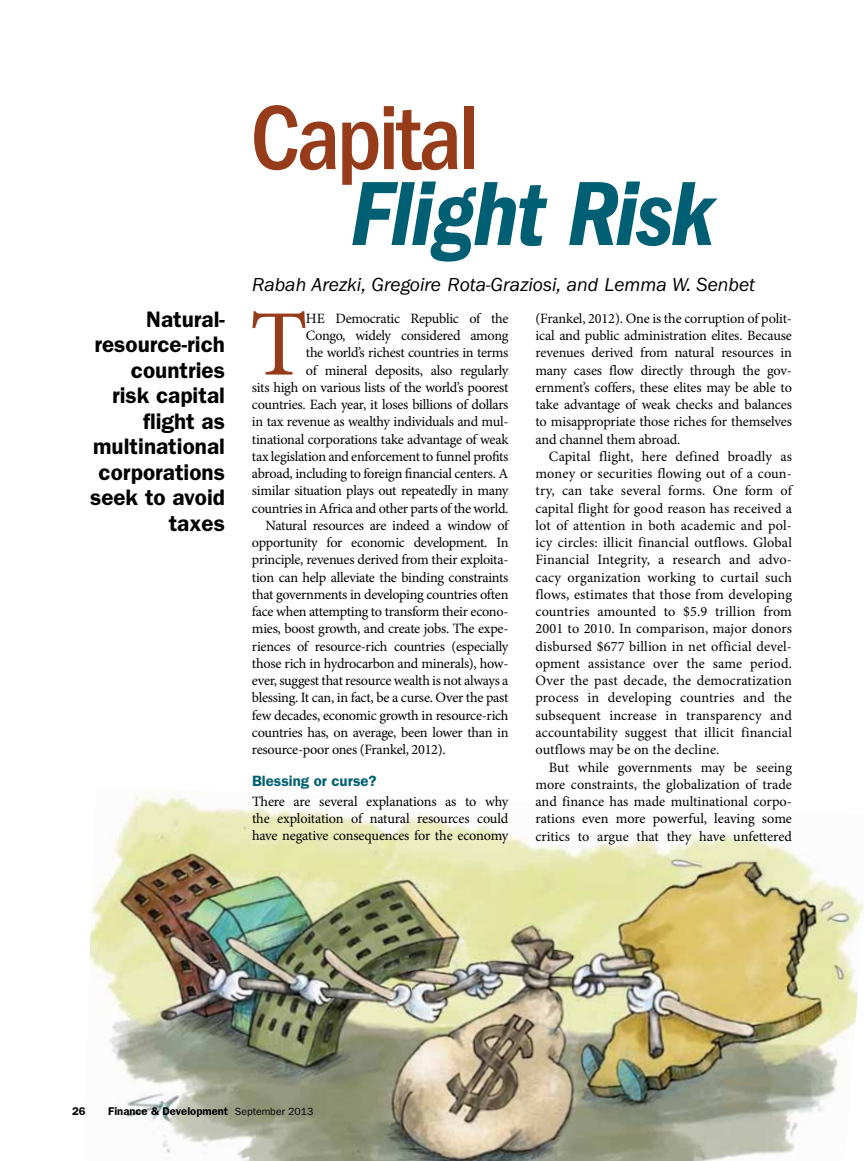
<style>
.page{position:relative;width:864px;height:1161px;background:#fff}
.page>*{position:absolute;margin:0;border:0;box-sizing:border-box;transform-origin:0 0}
.t1{font:94.35px "ITC Franklin Gothic Std Dm Cd It";letter-spacing:-.02em;color:#005f72}
.t2{font:500 condensed 94.35px "ITC Franklin Gothic Std";letter-spacing:-.035em;color:#963c1b}
.t3{font:93.9px "Minion Pro";color:#963c1b}
.t4{font:600 22.5px/25.5px "ITC Franklin Gothic Std";color:#000;text-align:right}
.t5{font:italic 19.5px "ITC Franklin Gothic Std";color:#000}
.t6{font:600 15px "ITC Franklin Gothic Std";color:#005f72}
.t7{font:14.25px/17.2px "Minion Pro";letter-spacing:-.02em;color:#000;text-align:justify}
.t8{font:600 11.25px "ITC Franklin Gothic Std";color:#000}
.s1{font-weight:400;font-size:10.5px}
</style>
<div class="page">
<img style="left:89px;top:795px;width:775px;height:366px">
<h1 class="t2" style="left:250px;top:84px;width:231px">Capital</h1>
<h1 class="t1" style="left:351px;top:160px;width:365px">Flight Risk</h1>
<h3 class="t4" style="left:90px;top:306px;width:136px">Natural&shy;resource-rich countries risk capital flight as multinational corporations seek to avoid taxes</h3>
<h3 class="t5" style="left:252px;top:274px;width:505px">Rabah Arezki, Gregoire Rota-Graziosi, and Lemma W. Senbet</h3>
<h2 class="t3" style="left:250px;top:282px;width:59px">T</h2>
<p class="t7" style="left:306px;top:310px;width:11px">he</p>
<p class="t7" style="left:335px;top:310px;width:175px">Democratic Republic of the</p>
<p class="t7" style="left:306px;top:327px;width:204px">Congo, widely considered among</p>
<p class="t7" style="left:306px;top:344px;width:204px">the world’s richest countries in terms</p>
<p class="t7" style="left:306px;top:362px;width:204px">of mineral deposits, also regularly</p>
<p class="t7" style="left:252px;top:379px;width:258px">sits high on various lists of the world’s poorest</p>
<p class="t7" style="left:252px;top:396px;width:258px">countries. Each year, it loses billions of dollars</p>
<p class="t7" style="left:252px;top:413px;width:258px">in tax revenue as wealthy individuals and mul-</p>
<p class="t7" style="left:252px;top:431px;width:258px">tinational corporations take advantage of weak</p>
<p class="t7" style="left:252px;top:448px;width:258px">tax legislation and enforcement to funnel profits</p>
<p class="t7" style="left:252px;top:465px;width:258px">abroad, including to foreign financial centers. A</p>
<p class="t7" style="left:252px;top:482px;width:258px">similar situation plays out repeatedly in many</p>
<p class="t7" style="left:252px;top:500px;width:258px">countries in Africa and other parts of the world.</p>
<p class="t7" style="left:265px;top:517px;width:245px">Natural resources are indeed a window of</p>
<p class="t7" style="left:252px;top:534px;width:258px">opportunity for economic development. In</p>
<p class="t7" style="left:252px;top:551px;width:258px">principle, revenues derived from their exploita-</p>
<p class="t7" style="left:252px;top:569px;width:258px">tion can help alleviate the binding constraints</p>
<p class="t7" style="left:252px;top:586px;width:258px">that governments in developing countries often</p>
<p class="t7" style="left:252px;top:603px;width:258px">face when attempting to transform their econo-</p>
<p class="t7" style="left:252px;top:620px;width:258px">mies, boost growth, and create jobs. The expe-</p>
<p class="t7" style="left:252px;top:638px;width:258px">riences of resource-rich countries (especially</p>
<p class="t7" style="left:252px;top:655px;width:258px">those rich in hydrocarbon and minerals), how-</p>
<p class="t7" style="left:252px;top:672px;width:258px">ever, suggest that resource wealth is not always a</p>
<p class="t7" style="left:252px;top:689px;width:258px">blessing. It can, in fact, be a curse. Over the past</p>
<p class="t7" style="left:252px;top:707px;width:258px">few decades, economic growth in resource-rich</p>
<p class="t7" style="left:252px;top:724px;width:258px">countries has, on average, been lower than in</p>
<p class="t7" style="left:252px;top:741px;width:195px">resource-poor ones (Frankel, 2012).</p>
<p class="t6" style="left:252px;top:772px;width:126px">Blessing or curse?</p>
<p class="t7" style="left:252px;top:793px;width:258px">There are several explanations as to why the exploitation of natural resources could have negative consequences for the economy</p>
<p class="t7" style="left:536px;top:310px;width:258px">(Frankel, 2012). One is the corruption of polit&shy;ical and public administration elites. Because revenues derived from natural resources in many cases flow directly through the gov&shy;ernment’s coffers, these elites may be able to take advantage of weak checks and balances to misappropriate those riches for themselves and channel them abroad.</p>
<p class="t7" style="left:536px;top:448px;width:258px;text-indent:13px">Capital flight, here defined broadly as money or securities flowing out of a coun&shy;try, can take several forms. One form of capital flight for good reason has received a lot of attention in both academic and pol&shy;icy circles: illicit financial outflows. Global Financial Integrity, a research and advo&shy;cacy organization working to curtail such flows, estimates that those from developing countries amounted to $5.9 trillion from 2001 to 2010. In comparison, major donors disbursed $677 billion in net official devel&shy;opment assistance over the same period.<br>Over the past decade, the democratization process in developing countries and the subsequent increase in transparency and accountability suggest that illicit financial outflows may be on the decline.</p>
<p class="t7" style="left:536px;top:758px;width:258px;text-indent:13px">But while governments may be seeing more constraints, the globalization of trade and finance has made multinational corpo&shy;rations even more powerful, leaving some critics to argue that they have unfettered</p>
<p class="t8" style="left:72px;top:1104px;width:15px">26</p>
<p class="t8" style="left:108px;top:1104px;width:207px">Finance &amp; Development <span class="s1">September 2013</span></p>
</div>
